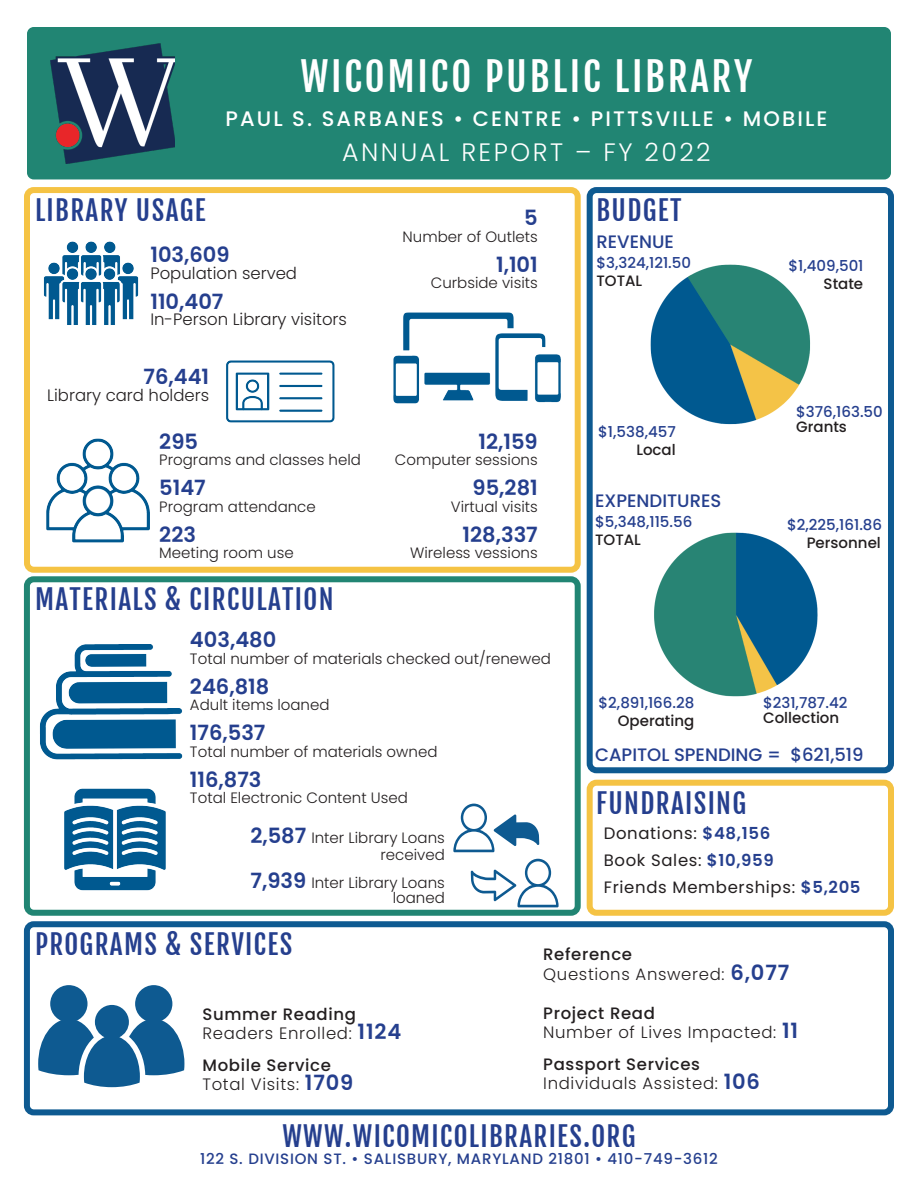
<style>
.page{position:relative;width:918px;height:1188px;background:#fff}
.page>*{position:absolute;margin:0;border:0;box-sizing:border-box;transform-origin:0 0}
.t1{font:38.85px "Fjalla One";letter-spacing:.07em;color:#fff}
.t2{font:27px "Fjalla One";letter-spacing:.05em;color:#253f8e}
.t3{font:300 25.2px "Poppins";letter-spacing:.1em;color:#fff}
.t4{font:600 21px "Poppins";color:#253f8e}
.t5{font:500 21px "Poppins";letter-spacing:.1em;color:#fff}
.t6{font:500 18px "Poppins";color:#253f8e}
.t7{font:300 16.5px "Poppins";letter-spacing:.04em;color:#231f20}
.t8{font:500 16.5px "Poppins";letter-spacing:.04em;color:#231f20}
.t9{font:16.5px "Poppins";letter-spacing:.04em;color:#231f20}
.t10{font:300 16.5px "Poppins";color:#231f20}
.t11{font:300 15px/16.5px "Poppins";color:#231f20;text-align:right}
.t12{font:500 15px/15px "Poppins";color:#253f8e}
.t13{font:500 15px "Poppins";letter-spacing:.05em;color:#253f8e}
.t14{font:500 15px "Poppins";color:#231f20}
.s1{color:#231f20}
.s2{font-weight:600;font-size:21px;color:#253f8e}
.s3{font-weight:600;color:#253f8e}
</style>
<div class="page">
<div style="left:587px;top:187px;width:307px;height:586px;border:6px solid #0e5a91;border-radius:7px"></div>
<div style="left:24px;top:187px;width:557px;height:386px;border:6px solid #f5c344;border-radius:7px"></div>
<div style="left:27px;top:27px;width:864px;height:152px;background:#218573;border-radius:7px"></div>
<img style="left:51px;top:43px;width:123px;height:120px">
<div style="left:24px;top:576px;width:557px;height:340px;border:6px solid #218573;border-radius:7px"></div>
<div style="left:24px;top:921px;width:870px;height:194px;border:6px solid #0e5a91;border-radius:7px"></div>
<div style="left:587px;top:780px;width:307px;height:136px;border:6px solid #f5c344;border-radius:7px"></div>
<svg style="left:453px;top:804px;width:106px;height:103px"></svg>
<div style="left:50px;top:985px;width:38px;height:37px;background:#0e5a91;border-radius:50%"></div>
<div style="left:135px;top:985px;width:37px;height:37px;background:#0e5a91;border-radius:50%"></div>
<svg style="left:38px;top:1005px;width:146px;height:82px"></svg>
<img style="left:654px;top:532px;width:164px;height:165px">
<img style="left:650px;top:264px;width:161px;height:161px">
<img style="left:226px;top:360px;width:109px;height:63px">
<img style="left:46px;top:438px;width:104px;height:105px">
<img style="left:27px;top:226px;width:112px;height:108px">
<img style="left:28px;top:629px;width:155px;height:143px">
<img style="left:393px;top:312px;width:168px;height:92px">
<img style="left:48px;top:767px;width:127px;height:124px">
<p class="t1" style="left:300px;top:53px;width:454px">WICOMICO PUBLIC LIBRARY</p>
<p class="t5" style="left:225px;top:107px;width:604px">PAUL S. SARBANES • CENTRE • PITTSVILLE • MOBILE</p>
<p class="t3" style="left:342px;top:137px;width:370px">ANNUAL REPORT – FY 2022</p>
<p class="t2" style="left:35px;top:194px;width:172px">LIBRARY USAGE</p>
<p class="t2" style="left:596px;top:194px;width:87px">BUDGET</p>
<p class="t4" style="left:524px;top:206px;width:15px">5</p>
<p class="t11" style="left:403px;top:228px;width:137px">Number of Outlets</p>
<p class="t4" style="left:496px;top:252px;width:43px">1,101</p>
<p class="t11" style="left:431px;top:275px;width:108px">Curbside visits</p>
<p class="t6" style="left:596px;top:232px;width:79px">REVENUE</p>
<p class="t4" style="left:150px;top:243px;width:81px">103,609</p>
<p class="t10" style="left:150px;top:264px;width:148px">Population served</p>
<p class="t4" style="left:150px;top:289px;width:75px">110,407</p>
<p class="t10" style="left:150px;top:310px;width:198px">In-Person Library visitors</p>
<p class="t12" style="left:596px;top:256px;width:96px">$3,324,121.50</p>
<p class="t14" style="left:596px;top:273px;width:47px">TOTAL</p>
<p class="t4" style="left:144px;top:365px;width:67px">76,441</p>
<p class="t10" style="left:47px;top:385px;width:163px">Library card holders</p>
<p class="t4" style="left:159px;top:429px;width:40px">295</p>
<p class="t11" style="left:159px;top:452px;width:203px">Programs and classes held</p>
<p class="t4" style="left:159px;top:476px;width:48px">5147</p>
<p class="t11" style="left:159px;top:498px;width:158px">Program attendance</p>
<p class="t4" style="left:159px;top:522px;width:38px">223</p>
<p class="t11" style="left:159px;top:545px;width:136px">Meeting room use</p>
<p class="t2" style="left:35px;top:583px;width:300px">MATERIALS &amp; CIRCULATION</p>
<p class="t4" style="left:479px;top:429px;width:61px">12,159</p>
<p class="t11" style="left:395px;top:452px;width:144px">Computer sessions</p>
<p class="t4" style="left:473px;top:476px;width:67px">95,281</p>
<p class="t11" style="left:451px;top:498px;width:88px">Virtual visits</p>
<p class="t4" style="left:463px;top:522px;width:77px">128,337</p>
<p class="t11" style="left:410px;top:545px;width:129px">Wireless vessions</p>
<p class="t12" style="left:598px;top:424px;width:79px">$1,538,457</p>
<p class="t14" style="left:636px;top:441px;width:41px">Local</p>
<p class="t6" style="left:595px;top:490px;width:128px">EXPENDITURES</p>
<p class="t12" style="left:595px;top:515px;width:99px">$5,348,115.56</p>
<p class="t14" style="left:595px;top:531px;width:47px">TOTAL</p>
<p class="t12" style="left:789px;top:258px;width:77px">$1,409,501</p>
<p class="t14" style="left:824px;top:275px;width:41px">State</p>
<p class="t12" style="left:796px;top:405px;width:88px">$376,163.50<br><span class="s1">Grants</span></p>
<p class="t12" style="left:787px;top:517px;width:96px">$2,225,161.86</p>
<p class="t14" style="left:807px;top:534px;width:76px">Personnel</p>
<p class="t4" style="left:190px;top:627px;width:88px">403,480</p>
<p class="t11" style="left:190px;top:650px;width:363px">Total number of materials checked out/renewed</p>
<p class="t4" style="left:190px;top:674px;width:81px">246,818</p>
<p class="t11" style="left:190px;top:697px;width:141px">Adult items loaned</p>
<p class="t4" style="left:190px;top:720px;width:77px">176,537</p>
<p class="t11" style="left:190px;top:743px;width:249px">Total number of materials owned</p>
<p class="t4" style="left:190px;top:767px;width:73px">116,873</p>
<p class="t11" style="left:190px;top:790px;width:219px">Total Electronic Content Used</p>
<p class="t11" style="left:250px;top:830px;width:196px"><span class="s2">2,587</span> Inter Library Loans received</p>
<p class="t11" style="left:251px;top:876px;width:196px;line-height:15px"><span class="s2">7,939</span> Inter Library Loans loaned</p>
<p class="t12" style="left:599px;top:695px;width:97px">$2,891,166.28</p>
<p class="t14" style="left:618px;top:712px;width:78px">Operating</p>
<p class="t12" style="left:763px;top:695px;width:86px">$231,787.42<br><span class="s1">Collection</span></p>
<p class="t6" style="left:595px;top:744px;width:270px">CAPITOL SPENDING = $621,519</p>
<p class="t2" style="left:596px;top:787px;width:151px">FUNDRAISING</p>
<p class="t9" style="left:604px;top:823px;width:168px">Donations: <span class="s3">$48,156</span></p>
<p class="t9" style="left:604px;top:850px;width:172px">Book Sales: <span class="s3">$10,959</span></p>
<p class="t9" style="left:604px;top:877px;width:258px">Friends Memberships: <span class="s3">$5,205</span></p>
<p class="t2" style="left:35px;top:928px;width:259px">PROGRAMS &amp; SERVICES</p>
<p class="t8" style="left:202px;top:1004px;width:155px">Summer Reading</p>
<p class="t7" style="left:202px;top:1024px;width:200px">Readers Enrolled: <span class="s2">1124</span></p>
<p class="t8" style="left:202px;top:1055px;width:130px">Mobile Service</p>
<p class="t7" style="left:202px;top:1075px;width:152px">Total Visits: <span class="s2">1709</span></p>
<p class="t8" style="left:543px;top:945px;width:90px">Reference</p>
<p class="t7" style="left:543px;top:964px;width:247px">Questions Answered: <span class="s2">6,077</span></p>
<p class="t8" style="left:543px;top:1003px;width:113px">Project Read</p>
<p class="t7" style="left:543px;top:1023px;width:257px">Number of Lives Impacted: <span class="s2">11</span></p>
<p class="t8" style="left:543px;top:1054px;width:158px">Passport Services</p>
<p class="t7" style="left:543px;top:1074px;width:218px">Individuals Assisted: <span class="s2">106</span></p>
<p class="t2" style="left:282px;top:1120px;width:355px">WWW.WICOMICOLIBRARIES.ORG</p>
<p class="t13" style="left:200px;top:1150px;width:519px">122 S. DIVISION ST. • SALISBURY, MARYLAND 21801 • 410-749-3612</p>
</div>
